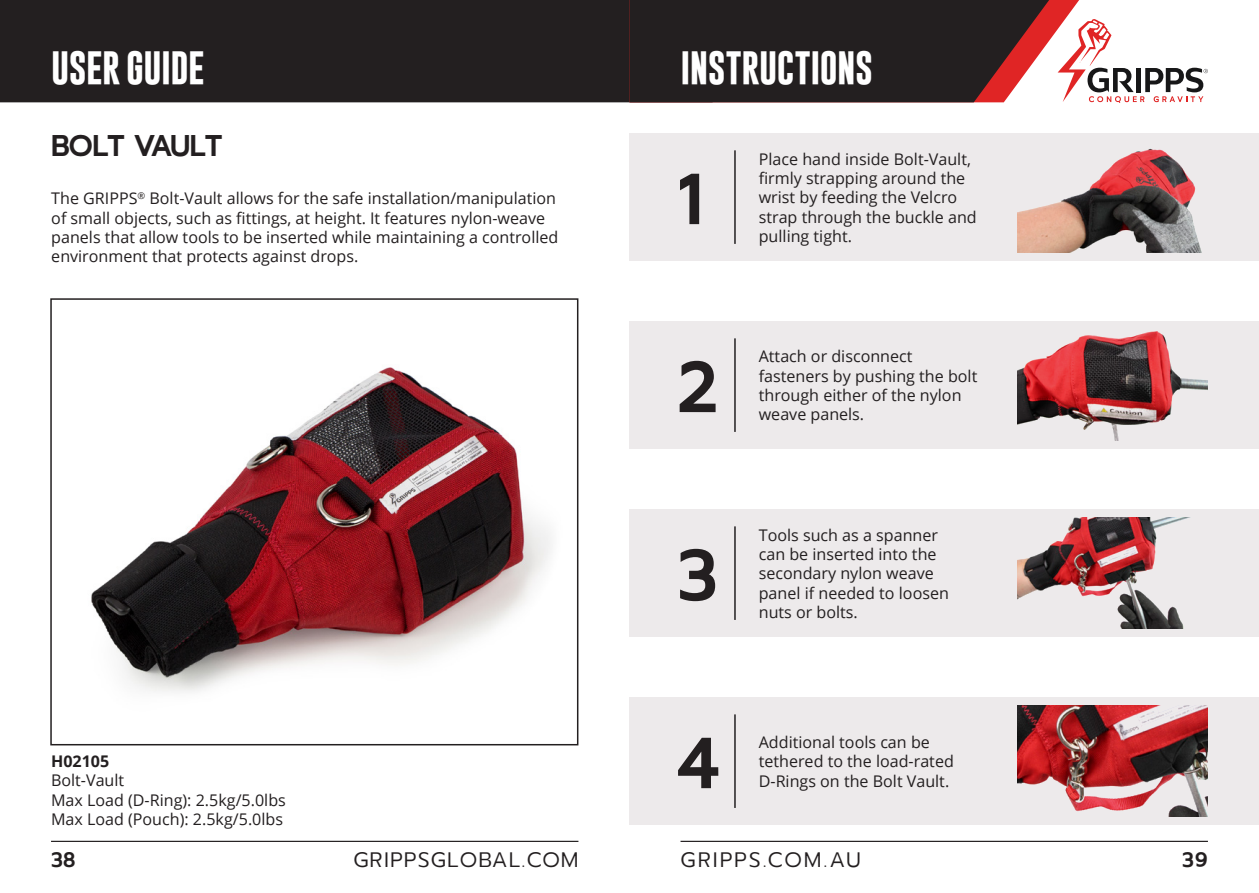
<style>
.page{position:relative;width:1259px;height:893px;background:#fff}
.page>*{position:absolute;margin:0;border:0;box-sizing:border-box;transform-origin:0 0}
.t1{font:700 72px "Metzler";color:#231f20}
.t2{font:700 33.9px "Gobold";letter-spacing:-.015em;color:#fff}
.t3{font:700 30px "Metzler";letter-spacing:-.04em;color:#231f20}
.t4{font:300 21px "Metzler";letter-spacing:.06em;color:#231f20}
.t5{font:300 21px "Metzler";letter-spacing:.09em;color:#231f20}
.t6{font:700 21px "Metzler";color:#231f20}
.Instruction_Copy{font:16.2px/19.2px "Open Sans";color:#231f20}
.Instruction_Copy-2{font:700 16.2px "Open Sans";color:#231f20}
</style>
<div class="page">
<hr style="left:680px;top:841px;width:528px;height:1px;background:#231f20">
<hr style="left:51px;top:841px;width:527px;height:1px;background:#231f20">
<div style="left:0;top:0;width:629px;height:102px;background:#231f20"></div>
<svg style="left:629px;top:0;width:450px;height:102px;fill:#231f20"></svg>
<svg style="left:1057px;top:19px;width:151px;height:84px"></svg>
<svg style="left:50px;top:298px;width:529px;height:448px"></svg>
<div style="left:629px;top:509px;width:630px;height:128px;background:#edeaeb"></div>
<img style="left:1017px;top:518px;width:171px;height:110px">
<hr style="left:734px;top:526px;width:1px;height:94px;background:#231f20">
<div style="left:629px;top:321px;width:630px;height:128px;background:#edeaeb"></div>
<img style="left:1017px;top:331px;width:191px;height:109px">
<hr style="left:734px;top:338px;width:1px;height:94px;background:#231f20">
<div style="left:629px;top:133px;width:630px;height:128px;background:#edeaeb"></div>
<img style="left:1017px;top:148px;width:185px;height:104px">
<hr style="left:734px;top:150px;width:1px;height:94px;background:#231f20">
<div style="left:629px;top:697px;width:630px;height:128px;background:#edeaeb"></div>
<hr style="left:734px;top:714px;width:1px;height:94px;background:#231f20">
<img style="left:1017px;top:706px;width:191px;height:110px">
<h2 class="t2" style="left:51px;top:46px;width:155px">USER GUIDE</h2>
<h2 class="t2" style="left:680px;top:46px;width:194px">INSTRUCTIONS</h2>
<p class="t3" style="left:51px;top:128px;width:173px">BOLT VAULT</p>
<p class="Instruction_Copy" style="left:51px;top:188px;width:508px">The GRIPPS<sup>®</sup> Bolt-Vault allows for the safe installation/manipulation of small objects, such as fittings, at height. It features nylon-weave panels that allow tools to be inserted while maintaining a controlled environment that protects against drops.</p>
<p class="Instruction_Copy-2" style="left:51px;top:750px;width:60px">H02105</p>
<p class="Instruction_Copy" style="left:51px;top:770px;width:75px">Bolt-Vault</p>
<p class="Instruction_Copy" style="left:51px;top:790px;width:236px">Max Load (D-Ring): 2.5kg/5.0lbs</p>
<p class="Instruction_Copy" style="left:51px;top:809px;width:233px">Max Load (Pouch): 2.5kg/5.0lbs</p>
<p class="t1" style="left:677px;top:158px;width:28px">1</p>
<p class="Instruction_Copy" style="left:759px;top:149px;width:219px">Place hand inside Bolt-Vault, firmly strapping around the wrist by feeding the Velcro strap through the buckle and pulling tight.</p>
<p class="t1" style="left:677px;top:346px;width:43px">2</p>
<p class="Instruction_Copy" style="left:759px;top:346px;width:220px">Attach or disconnect fasteners by pushing the bolt through either of the nylon weave panels.</p>
<p class="t1" style="left:677px;top:534px;width:43px">3</p>
<p class="Instruction_Copy" style="left:759px;top:525px;width:192px">Tools such as a spanner can be inserted into the secondary nylon weave panel if needed to loosen nuts or bolts.</p>
<p class="t1" style="left:677px;top:722px;width:45px">4</p>
<p class="Instruction_Copy" style="left:759px;top:732px;width:197px">Additional tools can be tethered to the load-rated<br>D-Rings on the Bolt Vault.</p>
<p class="t6" style="left:51px;top:848px;width:26px">38</p>
<p class="t4" style="left:353px;top:848px;width:227px">GRIPPSGLOBAL.COM</p>
<p class="t5" style="left:680px;top:848px;width:182px">GRIPPS.COM.AU</p>
<p class="t6" style="left:1182px;top:848px;width:27px">39</p>
</div>
